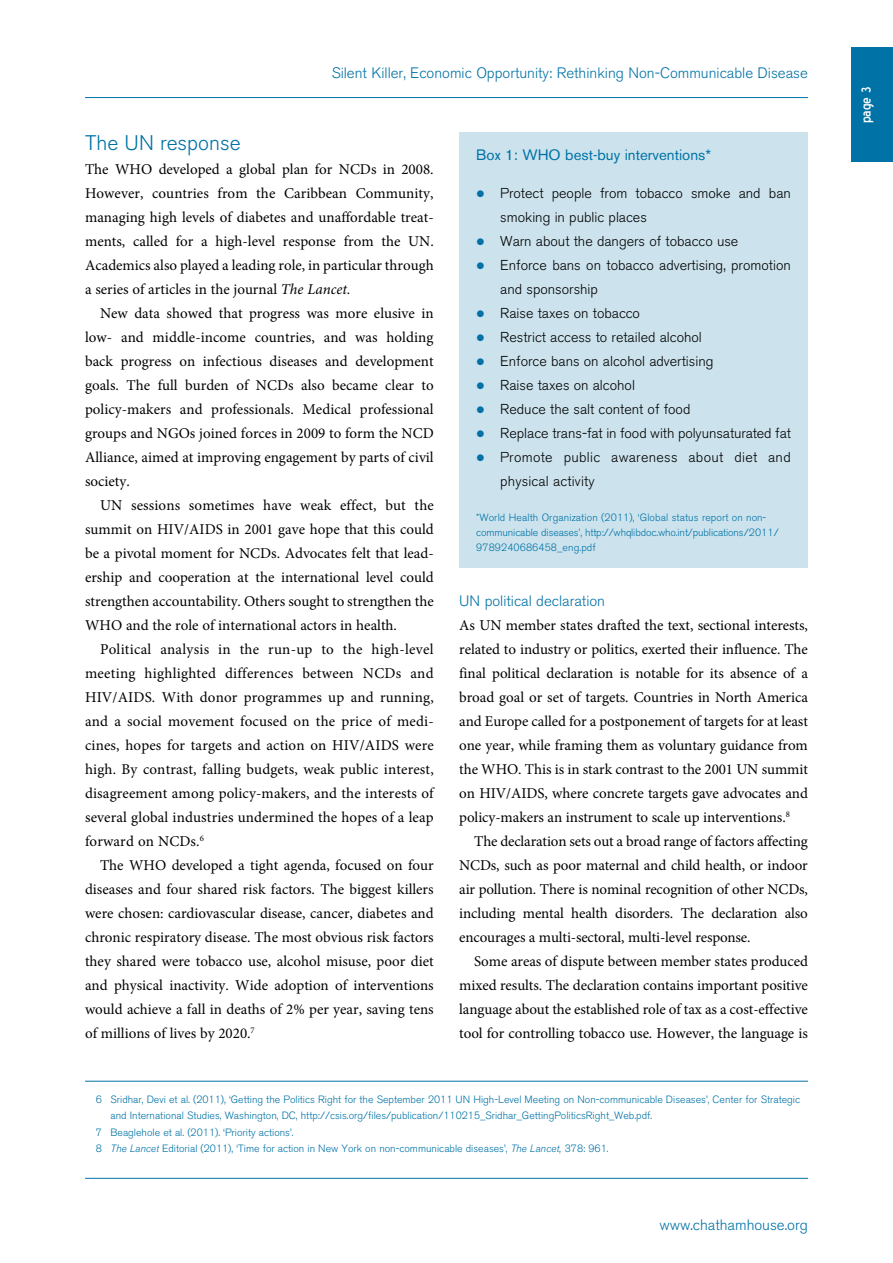
<style>
.page{position:relative;width:893px;height:1263px;background:#fff}
.page>*{position:absolute;margin:0;border:0;box-sizing:border-box;transform-origin:0 0}
.t1{font:300 21px "Akzidenz Grotesk BE";color:#0072a6}
.t2{font:16.5px "Blue Highway";color:#fff}
.t3{font:15px/24px "Minion Pro";color:#000;text-align:justify}
.t4{font:300 15px "Akzidenz Grotesk BE";color:#0072a6}
.t5{font:15px "Akzidenz Grotesk BE";color:#0072a6}
.t6{font:300 14.25px/24px "Akzidenz Grotesk BE";color:#000}
.t7{font:300 10.5px/15px "Akzidenz Grotesk BE";color:#0072a6}
.s1{font-style:italic}
</style>
<div class="page">
<hr style="left:85px;top:1178px;width:723px;height:1px;background:#0072a6">
<hr style="left:85px;top:97px;width:723px;height:1px;background:#0072a6">
<div style="left:851px;top:47px;width:42px;height:115px;background:#0072a6"></div>
<hr style="left:85px;top:1081px;width:723px;height:1px;background:#0072a6">
<div style="left:459px;top:132px;width:349px;height:436px;background:#cce3ed"></div>
<p class="t4" style="left:332px;top:64px;width:478px">Silent Killer, Economic Opportunity: Rethinking Non-Communicable Disease</p>
<h1 class="t1" style="left:85px;top:131px;width:157px">The UN response</h1>
<p class="t3" style="left:85px;top:157px;width:350px">The WHO developed a global plan for NCDs in 2008.<br>However, countries from the Caribbean Community, managing high levels of diabetes and unaffordable treat&shy;ments, called for a high-level response from the UN.<br>Academics also played a leading role, in particular through a series of articles in the journal <span class="s1">The Lancet.</span></p>
<p class="t3" style="left:85px;top:301px;width:350px;text-indent:15px">New data showed that progress was more elusive in low- and middle-income countries, and was holding back progress on infectious diseases and development goals. The full burden of NCDs also became clear to policy-makers and professionals. Medical professional groups and NGOs joined forces in 2009 to form the NCD Alliance, aimed at improving engagement by parts of civil society.</p>
<p class="t3" style="left:85px;top:493px;width:350px;text-indent:15px">UN sessions sometimes have weak effect, but the summit on HIV/AIDS in 2001 gave hope that this could be a pivotal moment for NCDs. Advocates felt that lead&shy;ership and cooperation at the international level could strengthen accountability. Others sought to strengthen the WHO and the role of international actors in health.</p>
<p class="t3" style="left:85px;top:637px;width:350px;text-indent:15px">Political analysis in the run-up to the high-level meeting highlighted differences between NCDs and HIV/AIDS. With donor programmes up and running, and a social movement focused on the price of medi&shy;cines, hopes for targets and action on HIV/AIDS were high. By contrast, falling budgets, weak public interest, disagreement among policy-makers, and the interests of several global industries undermined the hopes of a leap forward on NCDs.<sup>6</sup></p>
<p class="t3" style="left:85px;top:853px;width:350px;text-indent:15px">The WHO developed a tight agenda, focused on four diseases and four shared risk factors. The biggest killers were chosen: cardiovascular disease, cancer, diabetes and chronic respiratory disease. The most obvious risk factors they shared were tobacco use, alcohol misuse, poor diet and physical inactivity. Wide adoption of interventions would achieve a fall in deaths of 2% per year, saving tens of millions of lives by 2020.<sup>7</sup></p>
<p class="t5" style="left:476px;top:146px;width:236px">Box 1: WHO best-buy interventions*</p>
<p class="t6" style="left:500px;top:181px;width:292px">Protect people from tobacco smoke and ban smoking in public places<br>Warn about the dangers of tobacco use<br>Enforce bans on tobacco advertising, promotion and sponsorship<br>Raise taxes on tobacco<br>Restrict access to retailed alcohol<br>Enforce bans on alcohol advertising<br>Raise taxes on alcohol<br>Reduce the salt content of food<br>Replace trans-fat in food with polyunsaturated fat<br>Promote public awareness about diet and physical activity</p>
<p class="t7" style="left:476px;top:510px;width:304px">*World Health Organization (2011), ‘Global status report on non&shy;communicable diseases’, http://whqlibdoc.who.int/publications/2011/<br>9789240686458_eng.pdf</p>
<p class="t4" style="left:459px;top:592px;width:147px">UN political declaration</p>
<p class="t3" style="left:459px;top:613px;width:350px">As UN member states drafted the text, sectional interests, related to industry or politics, exerted their influence. The final political declaration is notable for its absence of a broad goal or set of targets. Countries in North America and Europe called for a postponement of targets for at least one year, while framing them as voluntary guidance from the WHO. This is in stark contrast to the 2001 UN summit on HIV/AIDS, where concrete targets gave advocates and policy-makers an instrument to scale up interventions.<sup>8</sup></p>
<p class="t3" style="left:459px;top:829px;width:350px;text-indent:15px">The declaration sets out a broad range of factors affecting NCDs, such as poor maternal and child health, or indoor air pollution. There is nominal recognition of other NCDs, including mental health disorders. The declaration also encourages a multi-sectoral, multi-level response.</p>
<p class="t3" style="left:459px;top:949px;width:350px;text-indent:15px">Some areas of dispute between member states produced mixed results. The declaration contains important positive language about the established role of tax as a cost-effective tool for controlling tobacco use. However, the language is</p>
<p class="t7" style="left:96px;top:1092px;width:706px">6 Sridhar, Devi et al. (2011), ‘Getting the Politics Right for the September 2011 UN High-Level Meeting on Non-communicable Diseases’, Center for Strategic</p>
<p class="t7" style="left:111px;top:1108px;width:543px">and International Studies, Washington, DC, http://csis.org/files/publication/110215_Sridhar_GettingPoliticsRight_Web.pdf.</p>
<p class="t7" style="left:96px;top:1125px;width:199px">7 Beaglehole et al. (2011). ‘Priority actions’.</p>
<p class="t7" style="left:96px;top:1141px;width:514px">8 <span class="s1">The Lancet</span> Editorial (2011), ‘Time for action in New York on non-communicable diseases’, <span class="s1">The Lancet,</span> 378: 961.</p>
<p class="t4" style="left:659px;top:1216px;width:150px">www.chathamhouse.org</p>
<p class="t2" style="left:859px;top:123px;width:38px;rotate:-90deg">page 3</p>
</div>
